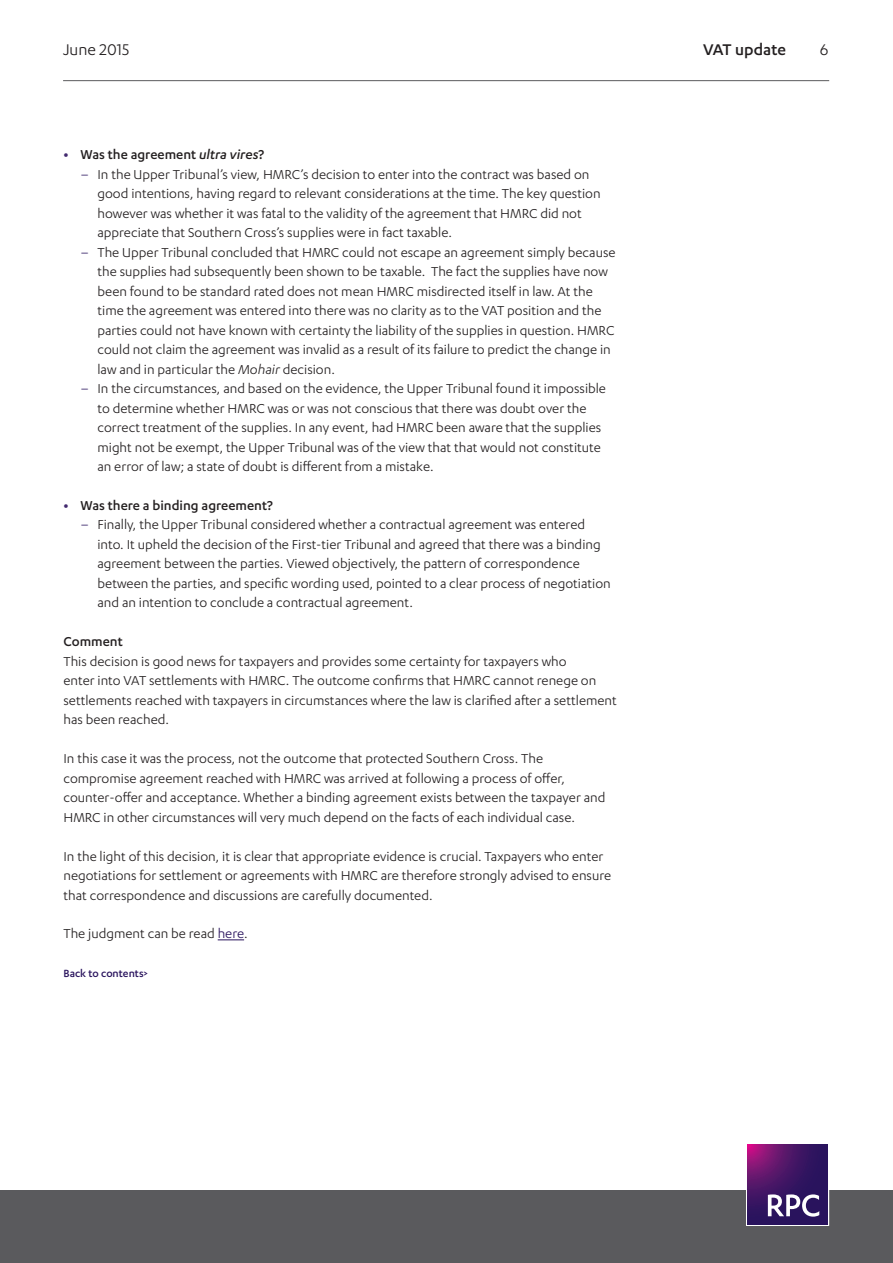
<style>
.page{position:relative;width:893px;height:1263px;background:#fff}
.page>*{position:absolute;margin:0;border:0;box-sizing:border-box;transform-origin:0 0}
.t1{font:18px "Karbon";color:#231f20}
.t2{font:500 18px "Karbon";color:#231f20}
.Body{font:15px/19.5px "Karbon";color:#231f20}
.Heading_3{font:500 15px "Karbon";color:#231f20}
.Body-2{font:500 12px "Karbon";color:#29135d}
.s1{font-weight:700;color:#432a6f}
.s2{font-style:italic}
.s3{color:#29135d}
</style>
<div class="page">
<hr style="left:63px;top:80px;width:766px;height:1px;background:#5a5a5d">
<div style="left:0;top:1191px;width:893px;height:72px;background:#5a5a5d"></div>
<div style="left:746px;top:1143px;width:83px;height:83px;border:1px solid #fff"></div>
<svg style="left:748px;top:1144px;width:80px;height:80px;background:#461565"></svg>
<svg style="left:768px;top:1194px;width:51px;height:22px"></svg>
<svg style="left:218px;top:939px;width:26px;height:1px"></svg>
<p class="t1" style="left:63px;top:39px;width:68px">June 2015</p>
<p class="t2" style="left:703px;top:39px;width:84px">VAT update</p>
<p class="t1" style="left:820px;top:39px;width:10px">6</p>
<p class="Heading_3" style="left:63px;top:146px;width:202px"><span class="s1">•</span> Was the agreement <span class="s2">ultra vires</span>?</p>
<p class="Body" style="left:97px;top:164px;width:505px;text-indent:-17px"><span class="s3">–</span> In the Upper Tribunal’s view, HMRC’s decision to enter into the contract was based on good intentions, having regard to relevant considerations at the time. The key question however was whether it was fatal to the validity of the agreement that HMRC did not appreciate that Southern Cross’s supplies were in fact taxable.</p>
<p class="Body" style="left:97px;top:242px;width:520px;text-indent:-17px"><span class="s3">–</span> The Upper Tribunal concluded that HMRC could not escape an agreement simply because the supplies had subsequently been shown to be taxable. The fact the supplies have now been found to be standard rated does not mean HMRC misdirected itself in law. At the time the agreement was entered into there was no clarity as to the VAT position and the parties could not have known with certainty the liability of the supplies in question. HMRC could not claim the agreement was invalid as a result of its failure to predict the change in law and in particular the <span class="s2">Mohair</span> decision.</p>
<p class="Body" style="left:97px;top:378px;width:510px;text-indent:-17px"><span class="s3">–</span> In the circumstances, and based on the evidence, the Upper Tribunal found it impossible to determine whether HMRC was or was not conscious that there was doubt over the correct treatment of the supplies. In any event, had HMRC been aware that the supplies might not be exempt, the Upper Tribunal was of the view that that would not constitute an error of law; a state of doubt is different from a mistake.</p>
<p class="Heading_3" style="left:63px;top:497px;width:211px"><span class="s1">•</span> Was there a binding agreement?</p>
<p class="Body" style="left:97px;top:515px;width:515px;text-indent:-17px"><span class="s3">–</span> Finally, the Upper Tribunal considered whether a contractual agreement was entered into. It upheld the decision of the First-tier Tribunal and agreed that there was a binding agreement between the parties. Viewed objectively, the pattern of correspondence between the parties, and specific wording used, pointed to a clear process of negotiation and an intention to conclude a contractual agreement.</p>
<p class="Heading_3" style="left:63px;top:633px;width:61px">Comment</p>
<p class="Body" style="left:63px;top:651px;width:555px">This decision is good news for taxpayers and provides some certainty for taxpayers who<br>enter into VAT settlements with HMRC. The outcome confirms that HMRC cannot renege on settlements reached with taxpayers in circumstances where the law is clarified after a settlement has been reached.</p>
<p class="Body" style="left:63px;top:748px;width:544px">In this case it was the process, not the outcome that protected Southern Cross. The compromise agreement reached with HMRC was arrived at following a process of offer, counter-offer and acceptance. Whether a binding agreement exists between the taxpayer and HMRC in other circumstances will very much depend on the facts of each individual case.</p>
<p class="Body" style="left:63px;top:846px;width:549px">In the light of this decision, it is clear that appropriate evidence is crucial. Taxpayers who enter negotiations for settlement or agreements with HMRC are therefore strongly advised to ensure that correspondence and discussions are carefully documented.</p>
<p class="Body" style="left:63px;top:924px;width:186px">The judgment can be read <span class="s3">here</span>.</p>
<p class="Body-2" style="left:63px;top:967px;width:86px">Back to contents&gt;</p>
</div>
